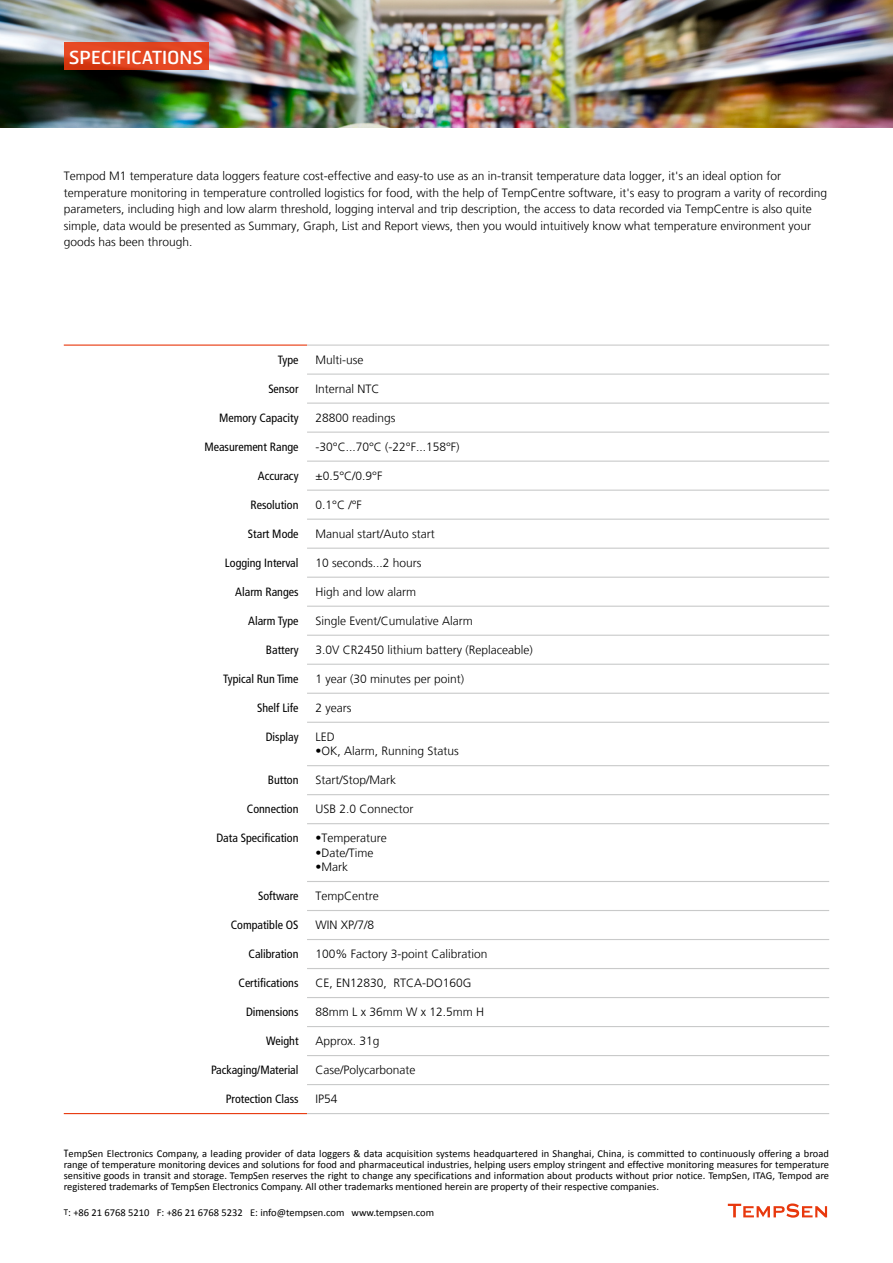
<style>
.page{position:relative;width:893px;height:1263px;background:#fff}
.page>*{position:absolute;margin:0;border:0;box-sizing:border-box;transform-origin:0 0}
.t1{font:18px "Hermes";color:#fff}
.t2{font:300 12px/16.5px "Frutiger LT";color:#000}
.t3{font:condensed 12px "Frutiger LT";color:#000}
.t4{font:10.5px/11.2px "Calibri";color:#000;text-align:justify}
.s1{font-family:"Frutiger LT";font-stretch:condensed}
.s2{font-size:9px}
</style>
<div class="page">
<hr style="left:64px;top:1113px;width:243px;height:1px;background:#e8380d">
<hr style="left:64px;top:344px;width:243px;height:2px;background:#e8380d">
<hr style="left:307px;top:344px;width:522px;height:2px;background:#c9caca">
<hr style="left:307px;top:374px;width:522px;height:1px;background:#c9caca">
<hr style="left:307px;top:403px;width:522px;height:1px;background:#c9caca">
<hr style="left:307px;top:432px;width:522px;height:1px;background:#c9caca">
<hr style="left:307px;top:461px;width:522px;height:1px;background:#c9caca">
<hr style="left:307px;top:490px;width:522px;height:1px;background:#c9caca">
<hr style="left:307px;top:519px;width:522px;height:1px;background:#c9caca">
<hr style="left:307px;top:548px;width:522px;height:1px;background:#c9caca">
<hr style="left:307px;top:577px;width:522px;height:1px;background:#c9caca">
<hr style="left:307px;top:606px;width:522px;height:1px;background:#c9caca">
<hr style="left:307px;top:635px;width:522px;height:1px;background:#c9caca">
<hr style="left:307px;top:664px;width:522px;height:1px;background:#c9caca">
<hr style="left:307px;top:693px;width:522px;height:1px;background:#c9caca">
<hr style="left:307px;top:722px;width:522px;height:1px;background:#c9caca">
<hr style="left:307px;top:765px;width:522px;height:1px;background:#c9caca">
<hr style="left:307px;top:794px;width:522px;height:1px;background:#c9caca">
<hr style="left:307px;top:823px;width:522px;height:1px;background:#c9caca">
<hr style="left:307px;top:881px;width:522px;height:1px;background:#c9caca">
<hr style="left:307px;top:910px;width:522px;height:1px;background:#c9caca">
<hr style="left:307px;top:939px;width:522px;height:1px;background:#c9caca">
<hr style="left:307px;top:968px;width:522px;height:1px;background:#c9caca">
<hr style="left:307px;top:997px;width:522px;height:1px;background:#c9caca">
<hr style="left:307px;top:1026px;width:522px;height:1px;background:#c9caca">
<hr style="left:307px;top:1055px;width:522px;height:1px;background:#c9caca">
<hr style="left:307px;top:1084px;width:522px;height:1px;background:#c9caca">
<hr style="left:307px;top:1113px;width:522px;height:1px;background:#c9caca">
<svg style="left:728px;top:1203px;width:99px;height:15px"></svg>
<img style="left:0;top:0;width:893px;height:128px">
<svg style="left:64px;top:43px;width:144px;height:27px;background:#e1441e"></svg>
<h1 class="t1" style="left:69px;top:46px;width:136px">SPECIFICATIONS</h1>
<p class="t2" style="left:64px;top:168px;width:765px">Tempod M1 temperature data loggers feature cost-effective and easy-to use as an in-transit temperature data logger, it's an ideal option for temperature monitoring in temperature controlled logistics for food, with the help of TempCentre software, it's easy to program a varity of recording parameters, including high and low alarm threshold, logging interval and trip description, the access to data recorded via TempCentre is also quite simple, data would be presented as Summary, Graph, List and Report views, then you would intuitively know what temperature environment your goods has been through.</p>
<p class="t3" style="left:278px;top:353px;width:22px">Type</p>
<p class="t2" style="left:316px;top:352px;width:49px">Multi-use</p>
<p class="t3" style="left:268px;top:382px;width:32px">Sensor</p>
<p class="t2" style="left:316px;top:381px;width:66px">Internal NTC</p>
<p class="t3" style="left:219px;top:411px;width:81px">Memory Capacity</p>
<p class="t2" style="left:316px;top:410px;width:82px">28800 readings</p>
<p class="t3" style="left:204px;top:440px;width:96px">Measurement Range</p>
<p class="t2" style="left:316px;top:439px;width:145px">-30°C...70°C (-22°F...158°F)</p>
<p class="t3" style="left:258px;top:469px;width:42px">Accuracy</p>
<p class="t2" style="left:316px;top:468px;width:68px">±0.5°C/0.9°F</p>
<p class="t3" style="left:251px;top:498px;width:50px">Resolution</p>
<p class="t2" style="left:316px;top:497px;width:48px">0.1°C /°F</p>
<p class="t3" style="left:248px;top:527px;width:52px">Start Mode</p>
<p class="t2" style="left:316px;top:526px;width:121px">Manual start/Auto start</p>
<p class="t3" style="left:225px;top:556px;width:75px">Logging Interval</p>
<p class="t2" style="left:316px;top:555px;width:108px">10 seconds...2 hours</p>
<p class="t3" style="left:235px;top:585px;width:65px">Alarm Ranges</p>
<p class="t2" style="left:316px;top:584px;width:102px">High and low alarm</p>
<p class="t3" style="left:248px;top:614px;width:52px">Alarm Type</p>
<p class="t2" style="left:316px;top:613px;width:159px">Single Event/Cumulative Alarm</p>
<p class="t3" style="left:266px;top:643px;width:34px">Battery</p>
<p class="t2" style="left:316px;top:642px;width:219px">3.0V CR2450 lithium battery (Replaceable)</p>
<p class="t3" style="left:223px;top:672px;width:77px">Typical Run Time</p>
<p class="t2" style="left:316px;top:671px;width:150px">1 year (30 minutes per point)</p>
<p class="t3" style="left:257px;top:701px;width:43px">Shelf Life</p>
<p class="t2" style="left:316px;top:700px;width:37px">2 years</p>
<p class="t3" style="left:266px;top:730px;width:34px">Display</p>
<p class="t2" style="left:316px;top:729px;width:21px">LED</p>
<p class="t2" style="left:316px;top:743px;width:145px">•OK, Alarm, Running Status</p>
<p class="t3" style="left:268px;top:773px;width:32px">Button</p>
<p class="t2" style="left:316px;top:772px;width:82px">Start/Stop/Mark</p>
<p class="t3" style="left:247px;top:802px;width:53px">Connection</p>
<p class="t2" style="left:316px;top:801px;width:100px">USB 2.0 Connector</p>
<p class="t3" style="left:216px;top:831px;width:84px">Data Specification</p>
<p class="t2" style="left:316px;top:830px;width:73px">•Temperature</p>
<p class="t2" style="left:316px;top:844px;width:59px">•Date/Time</p>
<p class="t2" style="left:316px;top:859px;width:34px">•Mark</p>
<p class="t3" style="left:258px;top:889px;width:42px">Software</p>
<p class="t2" style="left:316px;top:888px;width:65px">TempCentre</p>
<p class="t3" style="left:231px;top:918px;width:69px">Compatible OS</p>
<p class="t2" style="left:316px;top:917px;width:60px">WIN XP/7/8</p>
<p class="t3" style="left:249px;top:947px;width:51px">Calibration</p>
<p class="t2" style="left:316px;top:946px;width:174px">100% Factory 3-point Calibration</p>
<p class="t3" style="left:239px;top:976px;width:61px">Certifications</p>
<p class="t2" style="left:316px;top:975px;width:158px">CE, EN12830, RTCA-DO160G</p>
<p class="t3" style="left:246px;top:1005px;width:54px">Dimensions</p>
<p class="t2" style="left:316px;top:1004px;width:170px">88mm L x 36mm W x 12.5mm H</p>
<p class="t3" style="left:266px;top:1034px;width:34px">Weight</p>
<p class="t2" style="left:316px;top:1033px;width:66px">Approx. 31g</p>
<p class="t3" style="left:211px;top:1063px;width:89px">Packaging/Material</p>
<p class="t2" style="left:316px;top:1062px;width:102px">Case/Polycarbonate</p>
<p class="t3" style="left:226px;top:1092px;width:74px">Protection Class</p>
<p class="t2" style="left:316px;top:1091px;width:24px">IP54</p>
<p class="t4" style="left:64px;top:1148px;width:767px"><span class="s1">T</span>empSen Electronics Company, a leading provider of data loggers &amp; data acquisition systems headquartered in Shanghai, China, is committed to continuously offering a broad range of temperature monitoring devices and solutions for food and pharmaceutical industries, helping users employ stringent and effective monitoring measures for temperature sensitive goods in transit and storage. TempSen reserves the right to change any specifications and information about products without prior notice. TempSen, ITAG, Tempod are registered trademarks of TempSen Electronics Company. All other trademarks mentioned herein are property of their respective companies.</p>
<p class="t4" style="left:64px;top:1206px;width:372px"><span class="s2">T</span>: +86 21 6768 5210 F: +86 21 6768 5232 E: info@tempsen.com www.tempsen.com</p>
</div>
